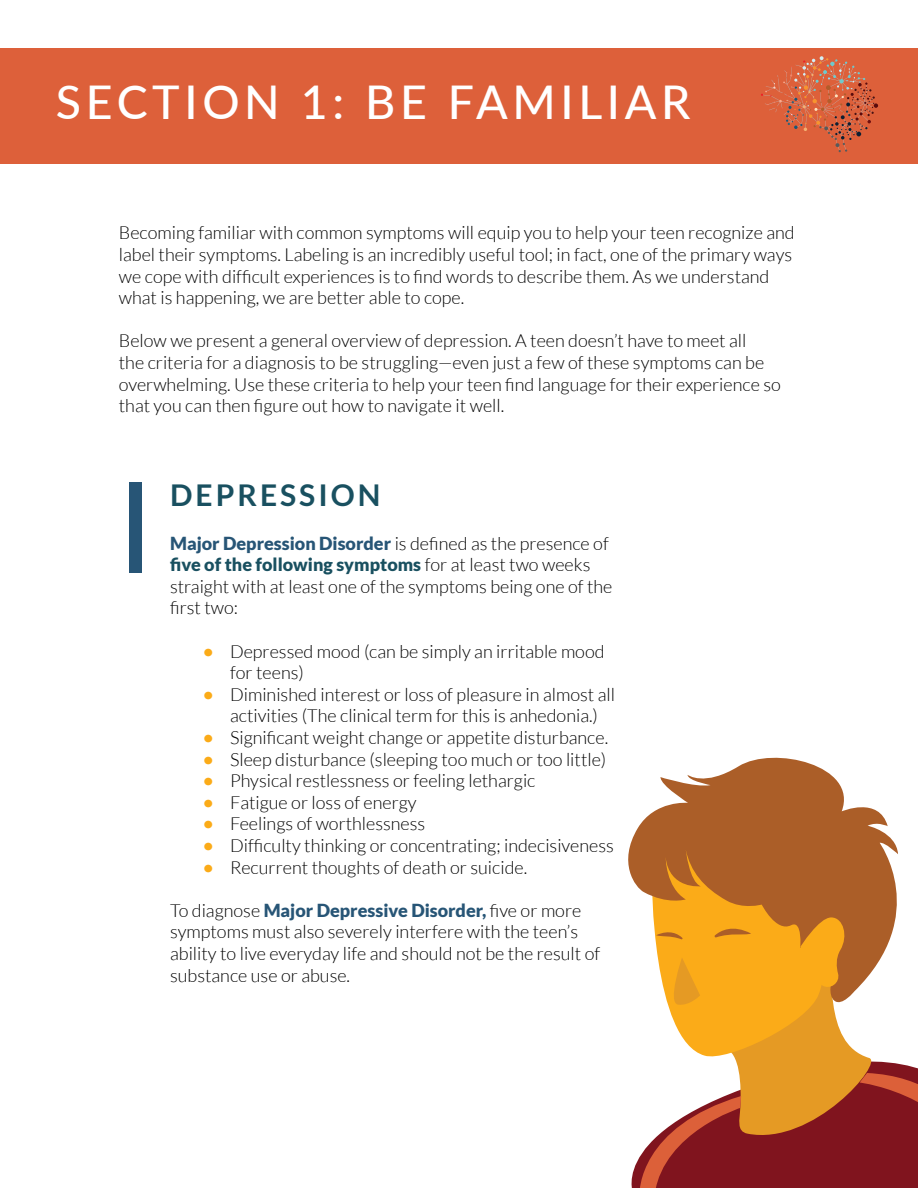
<style>
.page{position:relative;width:918px;height:1188px;background:#fff}
.page>*{position:absolute;margin:0;border:0;box-sizing:border-box;transform-origin:0 0}
.t1{font:500 46.5px "Lato";letter-spacing:.1em;color:#fff}
.t2{font:700 30px "Lato";letter-spacing:.1em;color:#195060}
.t3{font:300 18px/21.6px "Lato";color:#000}
.s1{font-weight:900;color:#275576}
.s2{font-weight:900;color:#195060}
.s3{font-weight:700;color:#fbab18}
</style>
<div class="page">
<div style="left:0;top:48px;width:918px;height:116px;background:#dd603a"></div>
<div style="left:130px;top:482px;width:12px;height:91px;background:#275576"></div>
<svg style="left:628px;top:757px;width:260px;height:130px;fill:#ab5e28"></svg>
<svg style="left:638px;top:831px;width:280px;height:357px"></svg>
<svg style="left:761px;top:56px;width:117px;height:96px"></svg>
<h1 class="t1" style="left:56px;top:69px;width:636px">SECTION 1: BE FAMILIAR</h1>
<p class="t3" style="left:119px;top:222px;width:677px">Becoming familiar with common symptoms will equip you to help your teen recognize and label their symptoms. Labeling is an incredibly useful tool; in fact, one of the primary ways we cope with difficult experiences is to find words to describe them. As we understand what is happening, we are better able to cope.</p>
<p class="t3" style="left:119px;top:330px;width:663px">Below we present a general overview of depression. A teen doesn’t have to meet all<br>the criteria for a diagnosis to be struggling—even just a few of these symptoms can be overwhelming. Use these criteria to help your teen find language for their experience so that you can then figure out how to navigate it well.</p>
<h2 class="t2" style="left:170px;top:478px;width:212px">DEPRESSION</h2>
<p class="t3" style="left:170px;top:532px;width:444px"><span class="s1">Major Depression Disorder</span> is defined as the presence of <span class="s2">five of the following symptoms</span> for at least two weeks straight with at least one of the symptoms being one of the first two:</p>
<p class="t3" style="left:230px;top:640px;width:376px;text-indent:-27px"><span class="s3">•</span> Depressed mood (can be simply an irritable mood for teens)</p>
<p class="t3" style="left:203px;top:684px;width:413px;text-align:center"><span class="s3">•</span> Diminished interest or loss of pleasure in almost all activities (The clinical term for this is anhedonia.)</p>
<p class="t3" style="left:203px;top:727px;width:407px"><span class="s3">•</span> Significant weight change or appetite disturbance.</p>
<p class="t3" style="left:203px;top:748px;width:405px"><span class="s3">•</span> Sleep disturbance (sleeping too much or too little)</p>
<p class="t3" style="left:203px;top:770px;width:334px"><span class="s3">•</span> Physical restlessness or feeling lethargic</p>
<p class="t3" style="left:203px;top:792px;width:215px"><span class="s3">•</span> Fatigue or loss of energy</p>
<p class="t3" style="left:203px;top:813px;width:224px"><span class="s3">•</span> Feelings of worthlessness</p>
<p class="t3" style="left:203px;top:835px;width:412px"><span class="s3">•</span> Difficulty thinking or concentrating; indecisiveness</p>
<p class="t3" style="left:203px;top:856px;width:326px"><span class="s3">•</span> Recurrent thoughts of death or suicide.</p>
<p class="t3" style="left:170px;top:900px;width:432px">To diagnose <span class="s1">Major Depressive Disorder,</span> five or more symptoms must also severely interfere with the teen’s ability to live everyday life and should not be the result of substance use or abuse.</p>
</div>
